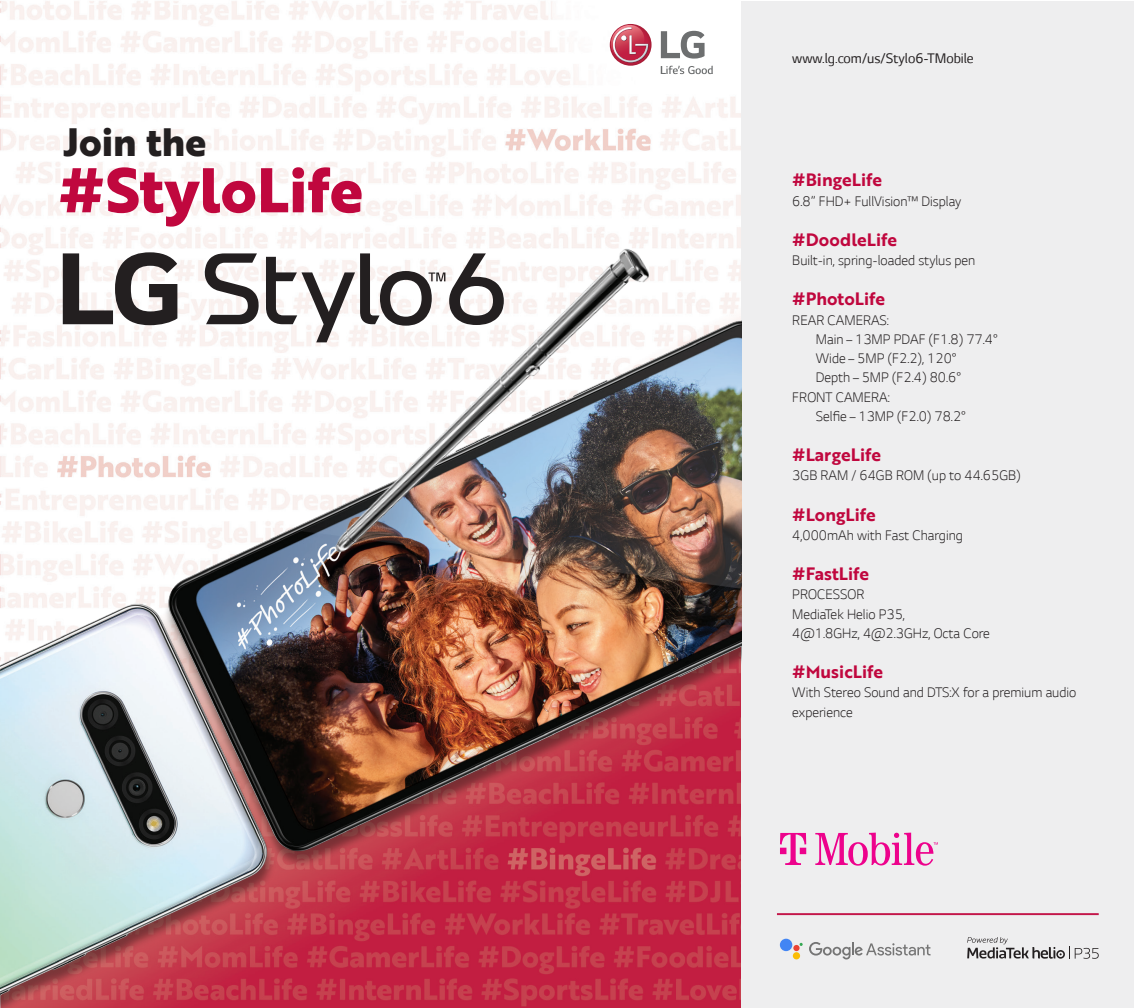
<style>
.page{position:relative;width:1134px;height:1008px;background:#fff}
.page>*{position:absolute;margin:0;border:0;box-sizing:border-box;transform-origin:0 0}
.Titles{font:700 61.25px "Brother 1816 Extra";color:#c0073e}
.Titles-2{font:700 38.5px "Brother 1816 Extra";color:#231f20}
.Titles-3{font:17.5px "Brother 1816 Bold";color:#c0073e}
.Copy{font:300 15.75px/19.2px "LG Smart";color:#231f20}
.Copy-2{font:15.75px "LG Smart";color:#231f20}
</style>
<div class="page">
<img style="left:0;top:1px;width:742px;height:296px">
<div style="left:742px;top:1px;width:392px;height:1007px;background:#eeeeef"></div>
<svg style="left:809px;top:942px;width:122px;height:17px"></svg>
<div style="left:793px;top:945px;width:7px;height:6px;background:#ea4335;border-radius:50%"></div>
<div style="left:793px;top:952px;width:7px;height:7px;background:#fbbc05;border-radius:50%"></div>
<div style="left:780px;top:939px;width:12px;height:12px;background:#4285f4;border-radius:50%"></div>
<hr style="left:777px;top:914px;width:322px;height:1px;background:#c0073e">
<hr style="left:777px;top:913px;width:322px;height:1px;background:#c0073e">
<img style="left:0;top:297px;width:742px;height:711px">
<svg style="left:63px;top:252px;width:114px;height:73px"></svg>
<svg style="left:205px;top:253px;width:54px;height:71px"></svg>
<svg style="left:266px;top:253px;width:12px;height:89px"></svg>
<img style="left:278px;top:234px;width:445px;height:384px">
<svg style="left:661px;top:66px;width:52px;height:8px"></svg>
<svg style="left:661px;top:31px;width:44px;height:28px"></svg>
<svg style="left:610px;top:24px;width:42px;height:42px"></svg>
<svg style="left:609px;top:25px;width:40px;height:38px"></svg>
<svg style="left:967px;top:937px;width:132px;height:22px"></svg>
<svg style="left:780px;top:833px;width:26px;height:32px"></svg>
<svg style="left:815px;top:833px;width:123px;height:33px"></svg>
<p class="Titles-2" style="left:63px;top:113px;width:145px">Join the</p>
<p class="Titles" style="left:58px;top:143px;width:307px">#StyloLife</p>
<p class="Copy-2" style="left:792px;top:50px;width:183px">www.lg.com/us/Stylo6-TMobile</p>
<p class="Titles-3" style="left:792px;top:167px;width:91px">#BingeLife</p>
<p class="Copy" style="left:792px;top:191px;width:171px">6.8” FHD+ FullVision™ Display</p>
<p class="Titles-3" style="left:792px;top:226px;width:106px">#DoodleLife</p>
<p class="Copy" style="left:792px;top:251px;width:185px">Built-in, spring-loaded stylus pen</p>
<p class="Titles-3" style="left:792px;top:286px;width:94px">#PhotoLife</p>
<p class="Copy" style="left:792px;top:310px;width:98px">REAR CAMERAS:</p>
<p class="Copy" style="left:816px;top:330px;width:183px">Main – 13MP PDAF (F1.8) 77.4°</p>
<p class="Copy" style="left:816px;top:349px;width:142px">Wide – 5MP (F2.2), 120°</p>
<p class="Copy" style="left:816px;top:368px;width:147px">Depth – 5MP (F2.4) 80.6°</p>
<p class="Copy" style="left:792px;top:387px;width:99px">FRONT CAMERA:</p>
<p class="Copy" style="left:816px;top:407px;width:152px">Selfie – 13MP (F2.0) 78.2°</p>
<p class="Titles-3" style="left:792px;top:442px;width:90px">#LargeLife</p>
<p class="Copy" style="left:792px;top:466px;width:230px">3GB RAM / 64GB ROM (up to 44.65GB)</p>
<p class="Titles-3" style="left:792px;top:501px;width:85px">#LongLife</p>
<p class="Copy" style="left:792px;top:526px;width:172px">4,000mAh with Fast Charging</p>
<p class="Titles-3" style="left:792px;top:561px;width:78px">#FastLife</p>
<p class="Copy" style="left:792px;top:585px;width:74px">PROCESSOR</p>
<p class="Copy" style="left:792px;top:604px;width:199px">MediaTek Helio P35,<br>4@1.8GHz, 4@2.3GHz, Octa Core</p>
<p class="Titles-3" style="left:792px;top:659px;width:92px">#MusicLife</p>
<p class="Copy" style="left:792px;top:683px;width:286px">With Stereo Sound and DTS:X for a premium audio experience</p>
</div>
